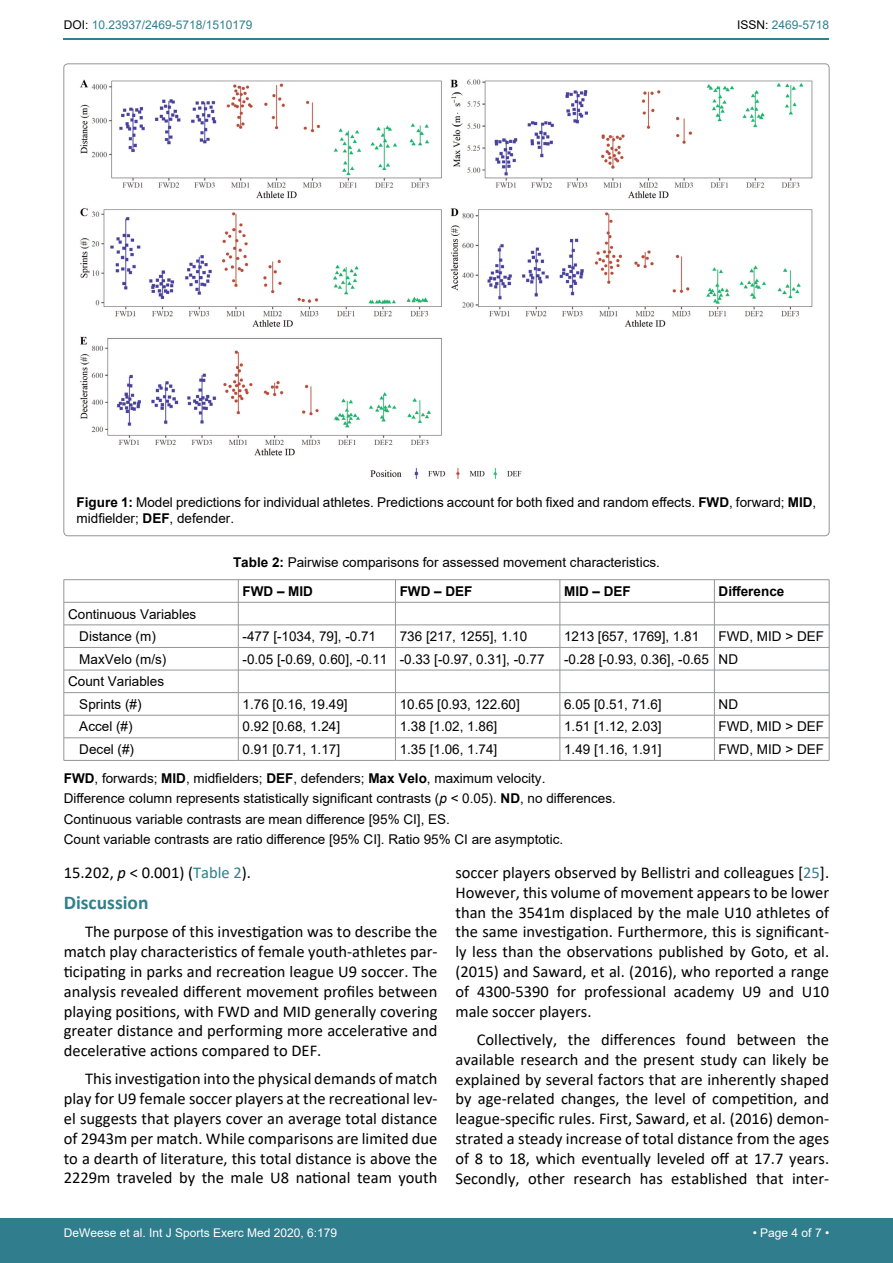
<style>
.page{position:relative;width:893px;height:1263px;background:#fff}
.page>*{position:absolute;margin:0;border:0;box-sizing:border-box;transform-origin:0 0}
.t1{font:700 19.5px "Calibri";color:#30808d}
.t2{font:16.5px/19.8px "Calibri";color:#000;text-align:justify}
.t3{font:13.5px/20.4px "Arial";color:#000}
.t4{font:700 13.5px "Arial";color:#000}
.t5{font:12px "Arial";color:#fff}
.t6{font:12px "Arial";color:#30808d}
.s1{color:#000}
.s2{font-weight:700}
.s3{font-style:italic}
.s4{color:#30808d}
</style>
<div class="page">
<hr style="left:64px;top:38px;width:765px;height:2px;background:#30808d">
<div style="left:0;top:1218px;width:893px;height:45px;background:#307d8d"></div>
<img style="left:80px;top:79px;width:733px;height:401px">
<hr style="left:64px;top:579px;width:174px;height:1px;background:#939598">
<hr style="left:238px;top:579px;width:157px;height:1px;background:#939598">
<hr style="left:395px;top:579px;width:165px;height:1px;background:#939598">
<hr style="left:560px;top:579px;width:154px;height:1px;background:#939598">
<hr style="left:714px;top:579px;width:115px;height:1px;background:#939598">
<hr style="left:64px;top:602px;width:174px;height:1px;background:#939598">
<hr style="left:238px;top:602px;width:157px;height:1px;background:#939598">
<hr style="left:395px;top:602px;width:165px;height:1px;background:#939598">
<hr style="left:560px;top:602px;width:154px;height:1px;background:#939598">
<hr style="left:714px;top:602px;width:115px;height:1px;background:#939598">
<hr style="left:64px;top:625px;width:174px;height:1px;background:#939598">
<hr style="left:238px;top:625px;width:157px;height:1px;background:#939598">
<hr style="left:395px;top:625px;width:165px;height:1px;background:#939598">
<hr style="left:560px;top:625px;width:154px;height:1px;background:#939598">
<hr style="left:714px;top:625px;width:115px;height:1px;background:#939598">
<hr style="left:64px;top:647px;width:174px;height:1px;background:#939598">
<hr style="left:238px;top:647px;width:157px;height:1px;background:#939598">
<hr style="left:395px;top:647px;width:165px;height:1px;background:#939598">
<hr style="left:560px;top:647px;width:154px;height:1px;background:#939598">
<hr style="left:714px;top:647px;width:115px;height:1px;background:#939598">
<hr style="left:64px;top:670px;width:174px;height:1px;background:#939598">
<hr style="left:238px;top:670px;width:157px;height:1px;background:#939598">
<hr style="left:395px;top:670px;width:165px;height:1px;background:#939598">
<hr style="left:560px;top:670px;width:154px;height:1px;background:#939598">
<hr style="left:714px;top:670px;width:115px;height:1px;background:#939598">
<hr style="left:64px;top:692px;width:174px;height:1px;background:#939598">
<hr style="left:238px;top:692px;width:157px;height:1px;background:#939598">
<hr style="left:395px;top:692px;width:165px;height:1px;background:#939598">
<hr style="left:560px;top:692px;width:154px;height:1px;background:#939598">
<hr style="left:714px;top:692px;width:115px;height:1px;background:#939598">
<hr style="left:64px;top:715px;width:174px;height:1px;background:#939598">
<hr style="left:238px;top:715px;width:157px;height:1px;background:#939598">
<hr style="left:395px;top:715px;width:165px;height:1px;background:#939598">
<hr style="left:560px;top:715px;width:154px;height:1px;background:#939598">
<hr style="left:714px;top:715px;width:115px;height:1px;background:#939598">
<hr style="left:64px;top:737px;width:174px;height:1px;background:#939598">
<svg style="left:64px;top:580px;width:1px;height:180px"></svg>
<hr style="left:238px;top:737px;width:157px;height:1px;background:#939598">
<svg style="left:238px;top:580px;width:1px;height:180px"></svg>
<hr style="left:395px;top:737px;width:165px;height:1px;background:#939598">
<svg style="left:395px;top:580px;width:1px;height:180px"></svg>
<hr style="left:560px;top:737px;width:154px;height:1px;background:#939598">
<svg style="left:560px;top:580px;width:1px;height:180px"></svg>
<hr style="left:714px;top:737px;width:115px;height:1px;background:#939598">
<svg style="left:714px;top:580px;width:1px;height:180px"></svg>
<svg style="left:829px;top:580px;width:1px;height:180px"></svg>
<hr style="left:64px;top:760px;width:174px;height:1px;background:#939598">
<hr style="left:238px;top:760px;width:157px;height:1px;background:#939598">
<hr style="left:395px;top:760px;width:165px;height:1px;background:#939598">
<hr style="left:560px;top:760px;width:154px;height:1px;background:#939598">
<hr style="left:714px;top:760px;width:115px;height:1px;background:#939598">
<p class="t6" style="left:64px;top:17px;width:190px"><span class="s1">DOI:</span> 10.23937/2469-5718/1510179</p>
<p class="t6" style="left:737px;top:17px;width:94px"><span class="s1">ISSN:</span> 2469-5718</p>
<p class="t3" style="left:77px;top:494px;width:741px;line-height:16.2px"><span class="s2">Figure 1:</span> Model predictions for individual athletes. Predictions account for both fixed and random effects. <span class="s2">FWD</span>, forward; <span class="s2">MID</span>, midfielder; <span class="s2">DEF</span>, defender.</p>
<p class="t3" style="left:243px;top:548px;width:419px;line-height:29px;text-indent:-10px"><span class="s2">Table 2:</span> Pairwise comparisons for assessed movement characteristics.<br><span class="s2">FWD – MID</span></p>
<p class="t4" style="left:400px;top:582px;width:74px">FWD – DEF</p>
<p class="t4" style="left:564px;top:582px;width:68px">MID – DEF</p>
<p class="t4" style="left:719px;top:582px;width:67px">Difference</p>
<p class="t3" style="left:79px;top:602px;width:119px;line-height:22.6px;text-indent:-11px">Continuous Variables<br>Distance (m)</p>
<p class="t3" style="left:243px;top:626px;width:135px">-477 [-1034, 79], -0.71</p>
<p class="t3" style="left:400px;top:626px;width:129px">736 [217, 1255], 1.10</p>
<p class="t3" style="left:564px;top:626px;width:137px">1213 [657, 1769], 1.81</p>
<p class="t3" style="left:719px;top:626px;width:107px">FWD, MID &gt; DEF</p>
<p class="t3" style="left:79px;top:649px;width:89px">MaxVelo (m/s)</p>
<p class="t3" style="left:243px;top:649px;width:303px">-0.05 [-0.69, 0.60], -0.11 -0.33 [-0.97, 0.31], -0.77</p>
<p class="t3" style="left:564px;top:649px;width:175px">-0.28 [-0.93, 0.36], -0.65 ND</p>
<p class="t3" style="left:79px;top:670px;width:86px;line-height:22.6px;text-indent:-11px">Count Variables<br>Sprints (#)</p>
<p class="t3" style="left:243px;top:694px;width:107px">1.76 [0.16, 19.49]</p>
<p class="t3" style="left:400px;top:694px;width:122px">10.65 [0.93, 122.60]</p>
<p class="t3" style="left:564px;top:694px;width:99px">6.05 [0.51, 71.6]</p>
<p class="t3" style="left:719px;top:694px;width:21px">ND</p>
<p class="t3" style="left:79px;top:716px;width:55px">Accel (#)</p>
<p class="t3" style="left:243px;top:716px;width:99px">0.92 [0.68, 1.24]</p>
<p class="t3" style="left:400px;top:716px;width:99px">1.38 [1.02, 1.86]</p>
<p class="t3" style="left:564px;top:716px;width:99px">1.51 [1.12, 2.03]</p>
<p class="t3" style="left:719px;top:716px;width:107px">FWD, MID &gt; DEF</p>
<p class="t3" style="left:79px;top:739px;width:56px">Decel (#)</p>
<p class="t3" style="left:243px;top:739px;width:99px">0.91 [0.71, 1.17]</p>
<p class="t3" style="left:400px;top:739px;width:99px">1.35 [1.06, 1.74]</p>
<p class="t3" style="left:564px;top:739px;width:99px">1.49 [1.16, 1.91]</p>
<p class="t3" style="left:719px;top:739px;width:107px">FWD, MID &gt; DEF</p>
<p class="t3" style="left:64px;top:768px;width:554px"><span class="s2">FWD</span>, forwards; <span class="s2">MID</span>, midfielders; <span class="s2">DEF</span>, defenders; <span class="s2">Max Velo</span>, maximum velocity.<br>Difference column represents statistically significant contrasts (<span class="s3">p</span> &lt; 0.05). <span class="s2">ND</span>, no differences.<br>Continuous variable contrasts are mean difference [95% CI], ES.<br>Count variable contrasts are ratio difference [95% CI]. Ratio 95% CI are asymptotic.</p>
<p class="t2" style="left:64px;top:862px;width:189px">15.202, <span class="s3">p</span> &lt; 0.001) (<span class="s4">Table 2</span>).</p>
<p class="t1" style="left:64px;top:889px;width:86px">Discussion</p>
<p class="t2" style="left:64px;top:921px;width:375px;text-indent:21px">The purpose of this investigation was to describe the match play characteristics of female youth-athletes par&shy;ticipating in parks and recreation league U9 soccer. The analysis revealed different movement profiles between playing positions, with FWD and MID generally covering greater distance and performing more accelerative and decelerative actions compared to DEF.</p>
<p class="t2" style="left:64px;top:1069px;width:375px;text-indent:21px">This investigation into the physical demands of match play for U9 female soccer players at the recreational lev&shy;el suggests that players cover an average total distance of 2943m per match. While comparisons are limited due to a dearth of literature, this total distance is above the 2229m traveled by the male U8 national team youth</p>
<p class="t2" style="left:455px;top:862px;width:375px">soccer players observed by Bellistri and colleagues [<span class="s4">25</span>].<br>However, this volume of movement appears to be lower than the 3541m displaced by the male U10 athletes of the same investigation. Furthermore, this is significant&shy;ly less than the observations published by Goto, et al. (2015) and Saward, et al. (2016), who reported a range of 4300-5390 for professional academy U9 and U10 male soccer players.</p>
<p class="t2" style="left:455px;top:1029px;width:375px;text-indent:21px">Collectively, the differences found between the available research and the present study can likely be explained by several factors that are inherently shaped by age-related changes, the level of competition, and league-specific rules. First, Saward, et al. (2016) demon&shy;strated a steady increase of total distance from the ages of 8 to 18, which eventually leveled off at 17.7 years.<br>Secondly, other research has established that inter-</p>
<p class="t5" style="left:64px;top:1224px;width:275px">DeWeese et al. Int J Sports Exerc Med 2020, 6:179</p>
<p class="t5" style="left:753px;top:1224px;width:78px">• Page 4 of 7 •</p>
</div>
